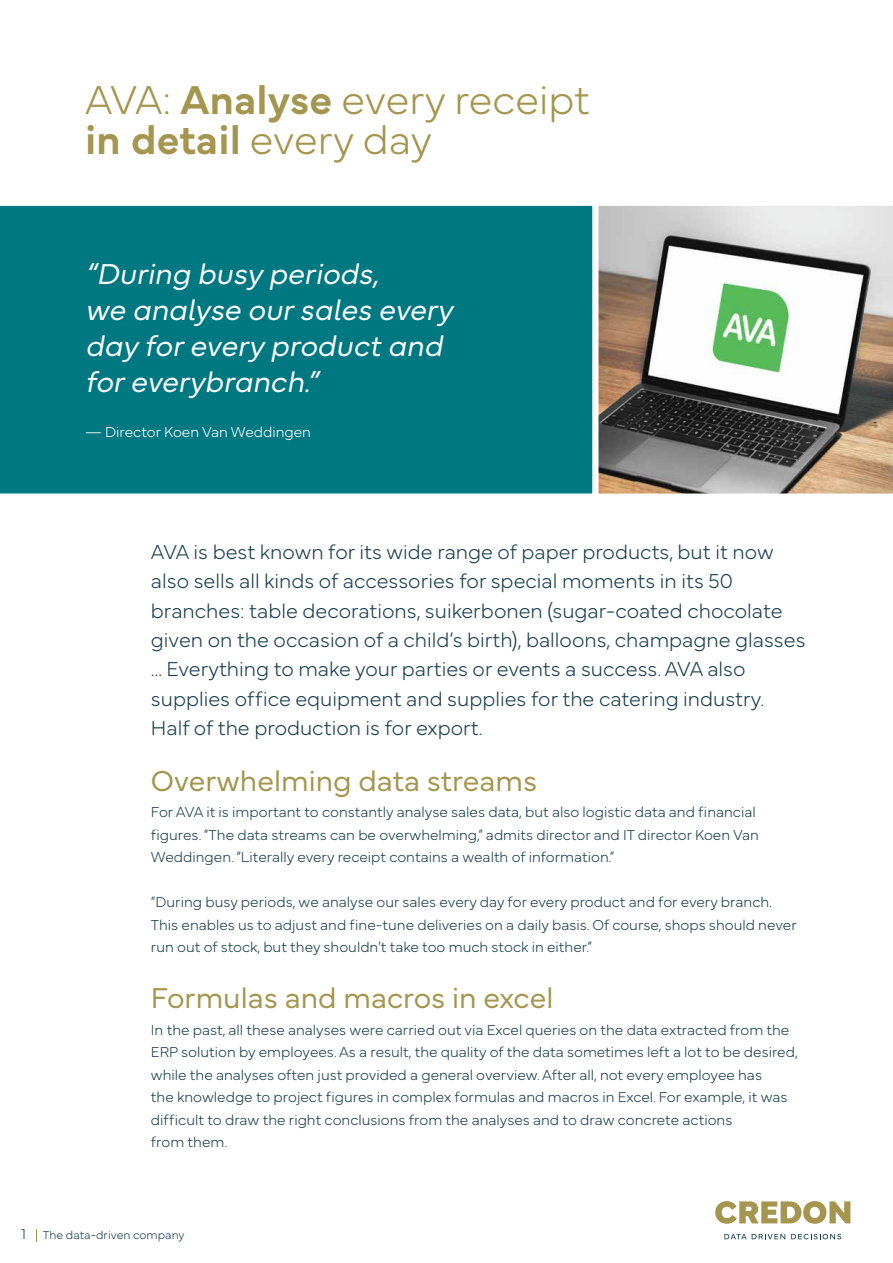
<style>
.page{position:relative;width:893px;height:1263px;background:#fff}
.page>*{position:absolute;margin:0;border:0;box-sizing:border-box;transform-origin:0 0}
.t1{font:100 42px/40.5px "Mundial";letter-spacing:-.005em;color:#a4964e}
.t2{font:italic 300 30px/36px "Mundial";color:#fff}
.t3{font:300 30px "Mundial";color:#a4964e}
.t4{font:100 21px/29.4px "Mundial";color:#1c4050}
.t5{font:100 15px/22.5px "Mundial";color:#1c4050}
.t6{font:100 15px "Mundial";color:#fff}
.t7{font:100 12px "Mundial";color:#1c4050}
.s1{font-weight:600}
.s2{font-size:15px}
</style>
<div class="page">
<div style="left:0;top:205px;width:592px;height:289px;background:#007882"></div>
<svg style="left:592px;top:206px;width:301px;height:288px"></svg>
<svg style="left:724px;top:1234px;width:61px;height:5px"></svg>
<svg style="left:791px;top:1234px;width:50px;height:5px"></svg>
<svg style="left:715px;top:1201px;width:135px;height:23px"></svg>
<svg style="left:36px;top:1229px;width:1px;height:13px"></svg>
<h1 class="t1" style="left:85px;top:75px;width:506px">AVA: <span class="s1">Analyse</span> every receipt <span class="s1">in detail</span> every day</h1>
<h2 class="t2" style="left:85px;top:252px;width:369px">“During busy periods,<br>we analyse our sales every day for every product and for everybranch.”</h2>
<p class="t6" style="left:85px;top:420px;width:228px">— Director Koen Van Weddingen</p>
<p class="t4" style="left:151px;top:535px;width:656px">AVA is best known for its wide range of paper products, but it now also sells all kinds of accessories for special moments in its 50 branches: table decorations, suikerbonen (sugar-coated chocolate given on the occasion of a child’s birth), balloons, champagne glasses ... Everything to make your parties or events a success. AVA also supplies office equipment and supplies for the catering industry.<br>Half of the production is for export.</p>
<h2 class="t3" style="left:151px;top:757px;width:388px">Overwhelming data streams</h2>
<p class="t5" style="left:151px;top:800px;width:609px">For AVA it is important to constantly analyse sales data, but also logistic data and financial figures. “The data streams can be overwhelming,” admits director and IT director Koen Van<br>Weddingen. “Literally every receipt contains a wealth of information.”</p>
<p class="t5" style="left:151px;top:890px;width:647px">“During busy periods, we analyse our sales every day for every product and for every branch.<br>This enables us to adjust and fine-tune deliveries on a daily basis. Of course, shops should never run out of stock, but they shouldn’t take too much stock in either.”</p>
<h2 class="t3" style="left:151px;top:974px;width:404px">Formulas and macros in excel</h2>
<p class="t5" style="left:151px;top:1017px;width:648px">In the past, all these analyses were carried out via Excel queries on the data extracted from the ERP solution by employees. As a result, the quality of the data sometimes left a lot to be desired, while the analyses often just provided a general overview. After all, not every employee has<br>the knowledge to project figures in complex formulas and macros in Excel. For example, it was difficult to draw the right conclusions from the analyses and to draw concrete actions<br>from them.</p>
<p class="t7" style="left:21px;top:1226px;width:165px"><span class="s2">1</span> The data-driven company</p>
</div>
